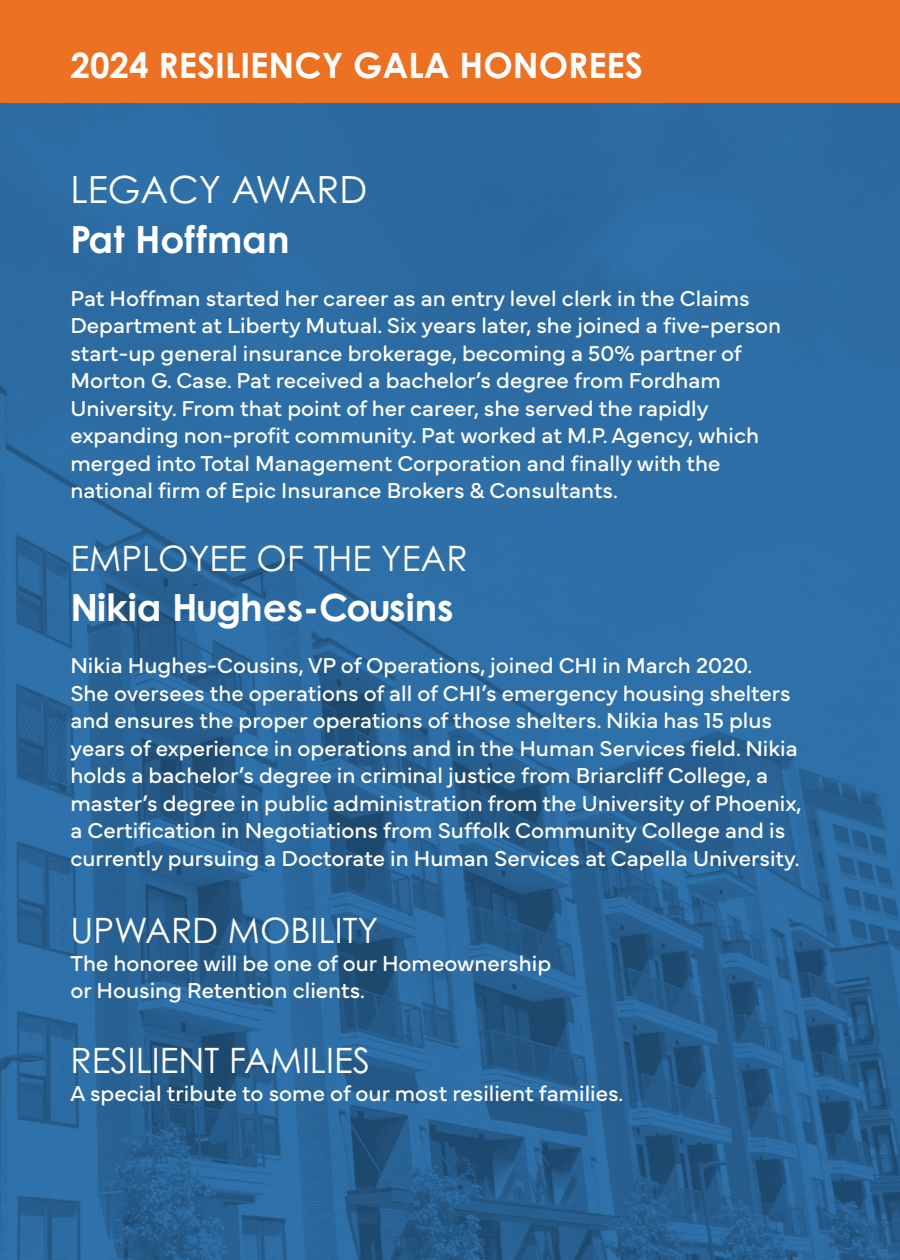
<style>
.page{position:relative;width:900px;height:1260px;background:#fff}
.page>*{position:absolute;margin:0;border:0;box-sizing:border-box;transform-origin:0 0}
.t1{font:700 37.5px "Century Gothic Pro";color:#fff}
.t2{font:37.5px "Century Gothic Pro";color:#fff}
.t3{font:35px "Century Gothic Pro";color:#fff}
.t4{font:700 35px "Century Gothic Pro";color:#fff}
.t5{font:22.5px/27.5px "Mundial";color:#fff}
</style>
<div class="page">
<img style="left:0;top:104px;width:900px;height:1156px">
<div style="left:0;top:0;width:900px;height:103px;background:#ec7123"></div>
<p class="t4" style="left:70px;top:44px;width:574px">2024 RESILIENCY GALA HONOREES</p>
<p class="t2" style="left:70px;top:167px;width:298px">LEGACY AWARD</p>
<p class="t1" style="left:70px;top:216px;width:221px">Pat Hoffman</p>
<p class="t5" style="left:70px;top:282px;width:712px">Pat Hoffman started her career as an entry level clerk in the Claims Department at Liberty Mutual. Six years later, she joined a five-person start-up general insurance brokerage, becoming a 50% partner of Morton G. Case. Pat received a bachelor’s degree from Fordham University. From that point of her career, she served the rapidly expanding non-profit community. Pat worked at M.P. Agency, which merged into Total Management Corporation and finally with the national firm of Epic Insurance Brokers &amp; Consultants.</p>
<p class="t3" style="left:70px;top:537px;width:399px">EMPLOYEE OF THE YEAR</p>
<p class="t1" style="left:70px;top:584px;width:385px">Nikia Hughes-Cousins</p>
<p class="t5" style="left:70px;top:650px;width:733px">Nikia Hughes-Cousins, VP of Operations, joined CHI in March 2020.<br>She oversees the operations of all of CHI’s emergency housing shelters and ensures the proper operations of those shelters. Nikia has 15 plus years of experience in operations and in the Human Services field. Nikia holds a bachelor’s degree in criminal justice from Briarcliff College, a master’s degree in public administration from the University of Phoenix, a Certification in Negotiations from Suffolk Community College and is currently pursuing a Doctorate in Human Services at Capella University.</p>
<p class="t3" style="left:70px;top:909px;width:309px">UPWARD MOBILITY</p>
<p class="t5" style="left:70px;top:947px;width:482px">The honoree will be one of our Homeownership or Housing Retention clients.</p>
<p class="t3" style="left:70px;top:1039px;width:301px">RESILIENT FAMILIES</p>
<p class="t5" style="left:70px;top:1077px;width:555px">A special tribute to some of our most resilient families.</p>
</div>
